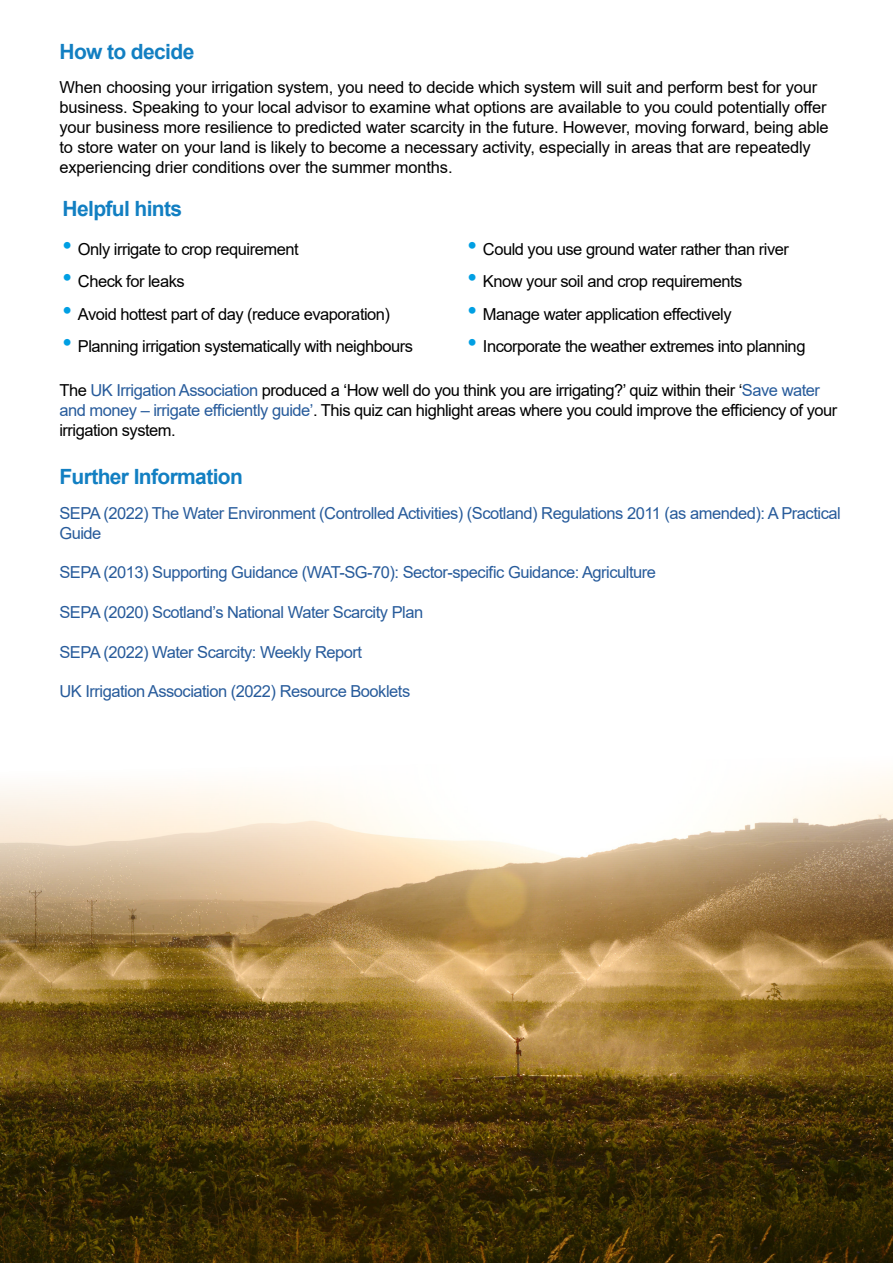
<style>
.page{position:relative;width:893px;height:1263px;background:#fff}
.page>*{position:absolute;margin:0;border:0;box-sizing:border-box;transform-origin:0 0}
.t1{font:700 21px "Arial";letter-spacing:-.03em;color:#127fc2}
.t2{font:16.5px/19.8px "Arial";letter-spacing:-.03em;color:#000}
.t3{font:16.5px/19.8px "Arial";letter-spacing:-.01em;color:#000}
.t4{font:16.5px/19.8px "Arial";letter-spacing:-.03em;color:#275b9b}
.s1{font-size:27px;color:#009fe3}
.s2{color:#275b9b}
</style>
<div class="page">
<img style="left:0;top:775px;width:893px;height:488px">
<p class="t1" style="left:60px;top:36px;width:136px">How to decide</p>
<p class="t3" style="left:60px;top:78px;width:771px">When choosing your irrigation system, you need to decide which system will suit and perform best for your business. Speaking to your local advisor to examine what options are available to you could potentially offer your business more resilience to predicted water scarcity in the future. However, moving forward, being able to store water on your land is likely to become a necessary activity, especially in areas that are repeatedly experiencing drier conditions over the summer months.</p>
<p class="t1" style="left:63px;top:193px;width:121px">Helpful hints</p>
<p class="t2" style="left:468px;top:239px;width:323px"><span class="s1">•</span> Could you use ground water rather than river</p>
<p class="t2" style="left:468px;top:272px;width:276px"><span class="s1">•</span> Know your soil and crop requirements</p>
<p class="t2" style="left:468px;top:304px;width:266px"><span class="s1">•</span> Manage water application effectively</p>
<p class="t2" style="left:468px;top:336px;width:339px"><span class="s1">•</span> Incorporate the weather extremes into planning</p>
<p class="t2" style="left:59px;top:380px;width:779px">The <span class="s2">UK Irrigation Association</span> produced a ‘How well do you think you are irrigating?’ quiz within their ‘<span class="s2">Save water and money – irrigate efficiently guide’</span>. This quiz can highlight areas where you could improve the efficiency of your irrigation system.</p>
<p class="t2" style="left:63px;top:239px;width:238px"><span class="s1">•</span> Only irrigate to crop requirement</p>
<p class="t2" style="left:63px;top:272px;width:124px"><span class="s1">•</span> Check for leaks</p>
<p class="t2" style="left:63px;top:304px;width:329px"><span class="s1">•</span> Avoid hottest part of day (reduce evaporation)</p>
<p class="t2" style="left:63px;top:336px;width:352px"><span class="s1">•</span> Planning irrigation systematically with neighbours</p>
<p class="t1" style="left:59px;top:462px;width:185px">Further Information</p>
<p class="t4" style="left:59px;top:503px;width:783px">SEPA (2022) The Water Environment (Controlled Activities) (Scotland) Regulations 2011 (as amended): A Practical<br>Guide</p>
<p class="t4" style="left:59px;top:562px;width:598px">SEPA (2013) Supporting Guidance (WAT-SG-70): Sector-specific Guidance: Agriculture</p>
<p class="t4" style="left:59px;top:602px;width:365px">SEPA (2020) Scotland’s National Water Scarcity Plan</p>
<p class="t4" style="left:59px;top:642px;width:304px">SEPA (2022) Water Scarcity: Weekly Report</p>
<p class="t4" style="left:59px;top:681px;width:352px">UK Irrigation Association (2022) Resource Booklets</p>
</div>
